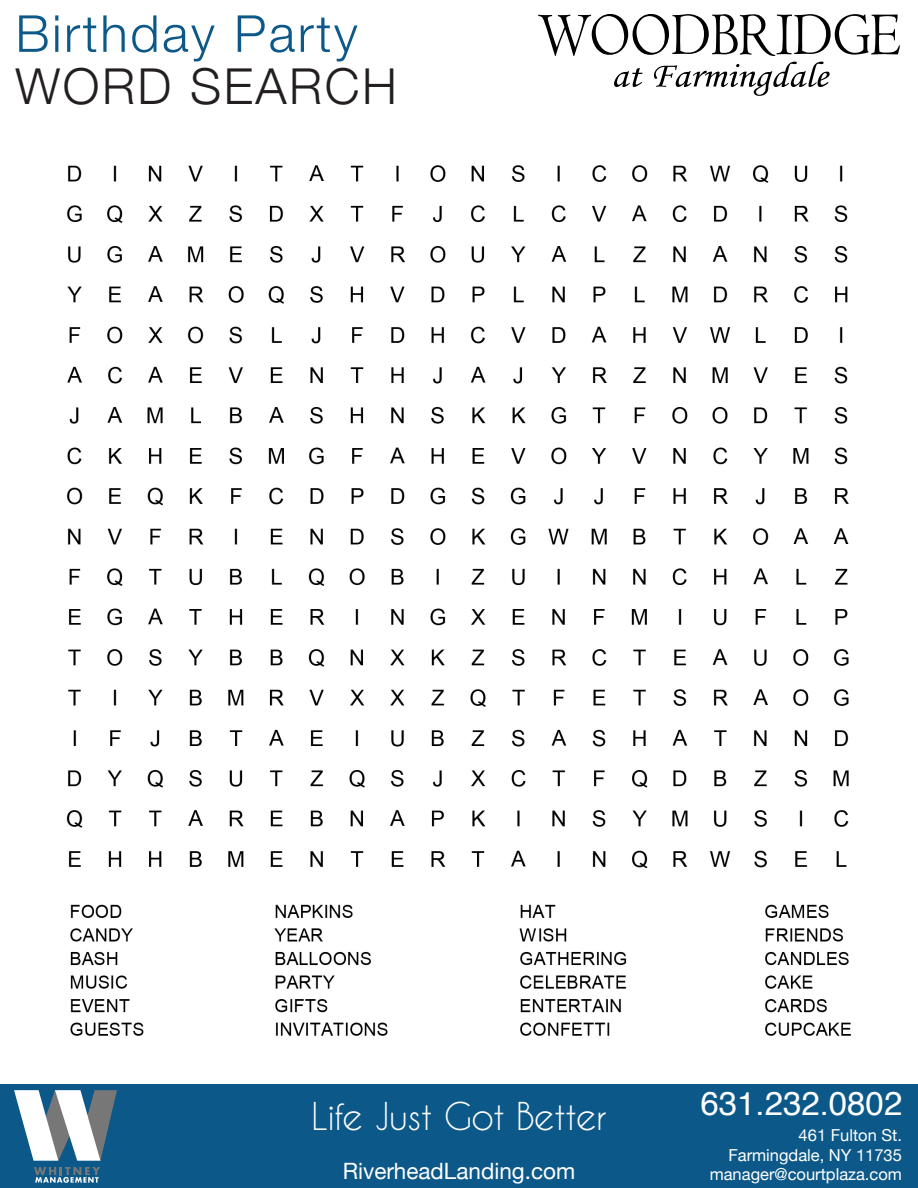
<style>
.page{position:relative;width:918px;height:1188px;background:#fff}
.page>*{position:absolute;margin:0;border:0;box-sizing:border-box;transform-origin:0 0}
.t1{font:300 51px "Helvetica Neue";letter-spacing:.05em;color:#0c5989}
.t2{font:300 49.5px "Helvetica Neue";letter-spacing:.05em;color:#231f20}
.t3{font:36px "Caviar Dreams";letter-spacing:-.02em;color:#fff}
.t4{font:33px "Helvetica";color:#fff}
.t5{font:22.5px "Helvetica Neue";color:#fff}
.t6{font:16.5px "Helvetica Neue";color:#fff}
</style>
<div class="page">
<div style="left:0;top:1085px;width:918px;height:103px;background:#0c5989"></div>
<svg style="left:14px;top:1090px;width:103px;height:71px"></svg>
<svg style="left:34px;top:1167px;width:66px;height:16px"></svg>
<svg style="left:538px;top:14px;width:362px;height:42px"></svg>
<svg style="left:614px;top:68px;width:29px;height:19px"></svg>
<svg style="left:654px;top:62px;width:176px;height:34px"></svg>
<img style="left:66px;top:165px;width:785px;height:871px">
<p class="t1" style="left:16px;top:-7px;width:344px">Birthday Party</p>
<p class="t2" style="left:16px;top:47px;width:383px">WORD SEARCH</p>
<p class="t4" style="left:701px;top:1078px;width:203px">631.232.0802</p>
<p class="t6" style="left:799px;top:1123px;width:105px">461 Fulton St.</p>
<p class="t6" style="left:728px;top:1143px;width:175px">Farmingdale, NY 11735</p>
<p class="t3" style="left:311px;top:1094px;width:297px">Life Just Got Better</p>
<p class="t5" style="left:343px;top:1155px;width:234px">RiverheadLanding.com</p>
<p class="t6" style="left:710px;top:1163px;width:194px">manager@courtplaza.com</p>
</div>
